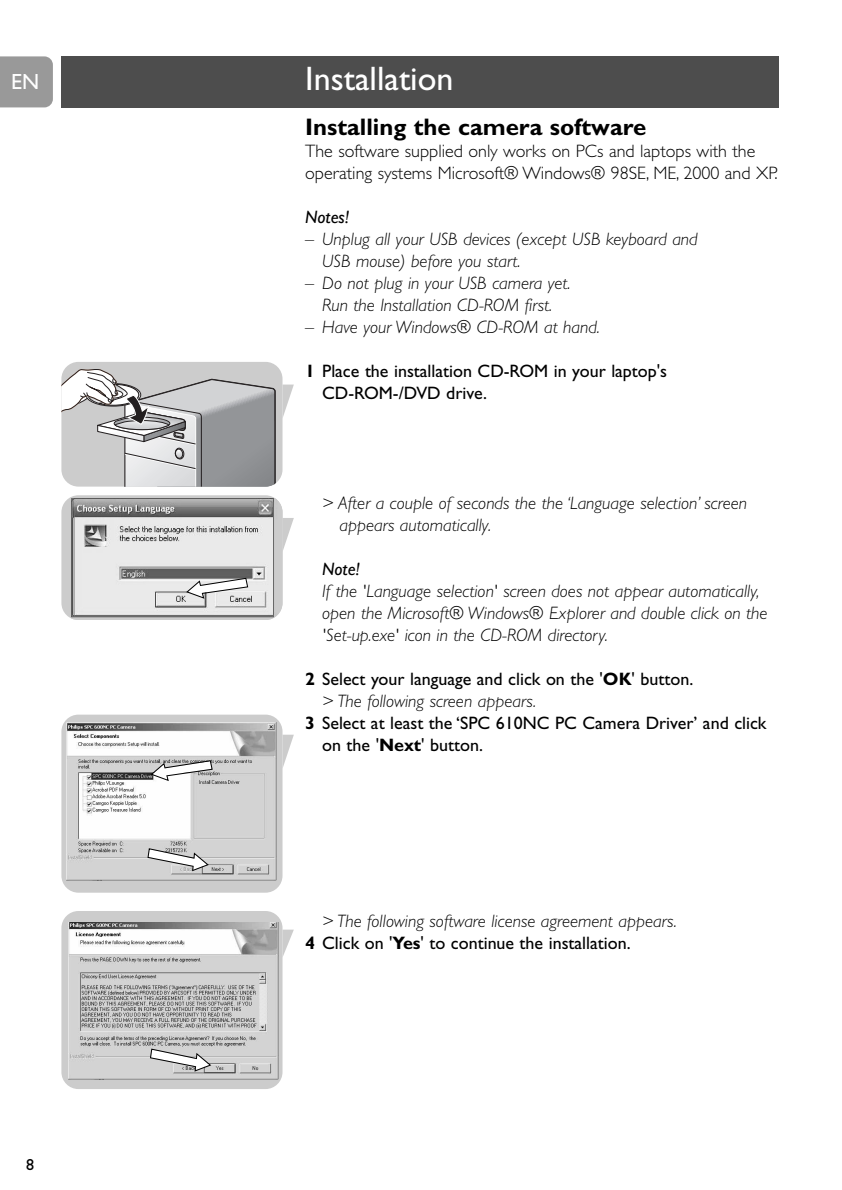
<style>
.page{position:relative;width:842px;height:1190px;background:#fff}
.page>*{position:absolute;margin:0;border:0;box-sizing:border-box;transform-origin:0 0}
.t1{font:34px "Gill Sans";color:#fff}
.t2{font:700 24px "Gill Sans";color:#000}
.t3{font:22px "Gill Sans";color:#fff}
.t4{font:italic 300 18px/22px "Gill Sans";color:#000}
.t5{font:18px/22px "Gill Sans";color:#000}
.t6{font:300 18px/22px "Gill Sans";color:#000}
.t7{font:italic 18px "Gill Sans";color:#000}
.t8{font:16px "Gill Sans";color:#000}
.s1{font-weight:700}
.s2{font-weight:700;font-style:normal}
.s3{font-weight:400;font-style:normal}
</style>
<div class="page">
<div style="left:0;top:56px;width:53px;height:51px;background:#999"></div>
<div style="left:61px;top:56px;width:718px;height:51px;background:#4d4d4d"></div>
<svg style="left:283px;top:385px;width:11px;height:32px"></svg>
<div style="left:61px;top:362px;width:222px;height:125px;background:#ccc;border-radius:17px"></div>
<svg style="left:61px;top:369px;width:215px;height:118px"></svg>
<svg style="left:283px;top:518px;width:11px;height:32px"></svg>
<div style="left:61px;top:495px;width:222px;height:125px;background:#ccc;border-radius:17px"></div>
<img style="left:72px;top:498px;width:211px;height:122px">
<svg style="left:283px;top:735px;width:11px;height:32px"></svg>
<div style="left:61px;top:715px;width:222px;height:178px;background:#ccc;border-radius:17px"></div>
<svg style="left:283px;top:930px;width:11px;height:26px"></svg>
<div style="left:61px;top:911px;width:222px;height:178px;background:#ccc;border-radius:17px"></div>
<img style="left:66px;top:722px;width:210px;height:159px">
<img style="left:75px;top:500px;width:198px;height:115px">
<img style="left:68px;top:922px;width:211px;height:157px">
<svg style="left:186px;top:578px;width:62px;height:21px"></svg>
<svg style="left:151px;top:760px;width:62px;height:21px"></svg>
<svg style="left:150px;top:1049px;width:61px;height:23px"></svg>
<svg style="left:147px;top:848px;width:62px;height:23px"></svg>
<p class="t3" style="left:11px;top:74px;width:30px">EN</p>
<p class="t8" style="left:26px;top:1159px;width:9px">8</p>
<h1 class="t1" style="left:305px;top:66px;width:150px">Installation</h1>
<h2 class="t2" style="left:305px;top:119px;width:343px">Installing the camera software</h2>
<p class="t6" style="left:305px;top:142px;width:474px">The software supplied only works on PCs and laptops with the operating systems Microsoft® Windows® 98SE, ME, 2000 and XP.</p>
<p class="t7" style="left:305px;top:211px;width:46px">Notes!</p>
<p class="t4" style="left:322px;top:230px;width:377px;text-indent:-17px">– Unplug all your USB devices (except USB keyboard and<br>USB mouse) before you start.</p>
<p class="t4" style="left:305px;top:274px;width:267px;text-align:center">– Do not plug in your USB camera yet.<br>Run the Installation CD-ROM first.</p>
<p class="t4" style="left:305px;top:318px;width:296px">– Have your Windows® CD-ROM at hand.</p>
<p class="t5" style="left:322px;top:362px;width:346px;text-indent:-17px"><span class="s1">1</span> Place the installation CD-ROM in your laptop's<br>CD-ROM-/DVD drive.</p>
<p class="t4" style="left:339px;top:494px;width:409px;text-indent:-17px">&gt; After a couple of seconds the the ‘Language selection’ screen appears automatically.</p>
<p class="t7" style="left:322px;top:563px;width:39px">Note!</p>
<p class="t4" style="left:322px;top:582px;width:447px">If the 'Language selection' screen does not appear automatically, open the Microsoft® Windows® Explorer and double click on the 'Set-up.exe' icon in the CD-ROM directory.</p>
<p class="t5" style="left:305px;top:670px;width:390px"><span class="s1">2</span> Select your language and click on the '<span class="s1">OK</span>' button.</p>
<p class="t4" style="left:322px;top:692px;width:215px">&gt; The following screen appears.</p>
<p class="t5" style="left:305px;top:714px;width:463px"><span class="s1">3</span> Select at least the ‘SPC 610NC PC Camera Driver’ and click</p>
<p class="t5" style="left:322px;top:736px;width:162px">on the '<span class="s1">Next</span>' button.</p>
<p class="t4" style="left:305px;top:912px;width:373px;text-indent:17px">&gt; The following software license agreement appears.<br><span class="s2">4</span> <span class="s3">Click on '</span><span class="s2">Yes</span><span class="s3">' to continue the installation.</span></p>
</div>
